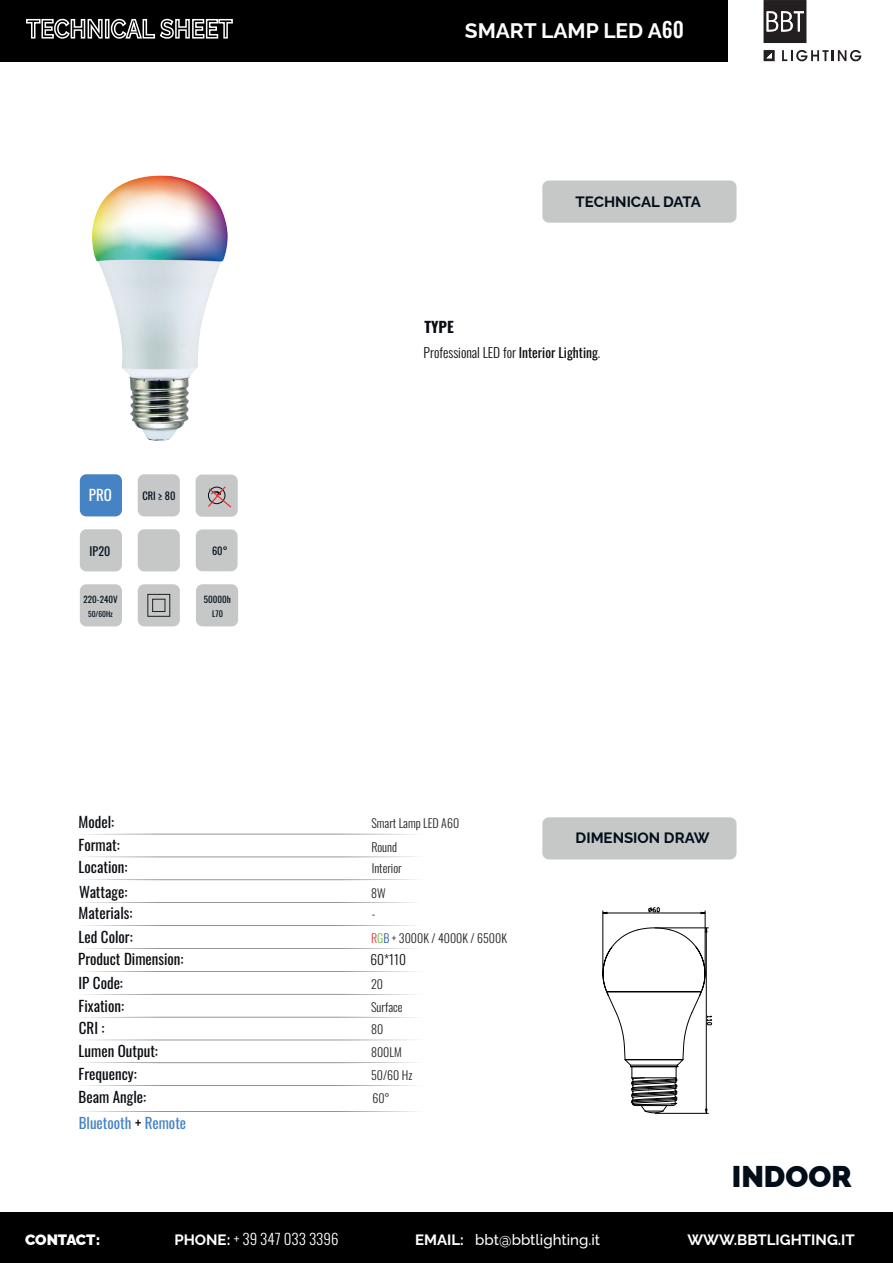
<style>
.page{position:relative;width:893px;height:1263px;background:#fff}
.page>*{position:absolute;margin:0;border:0;box-sizing:border-box;transform-origin:0 0}
.t1{font:900 30px "Raleway";color:#010e19}
.t2{font:700 21px "Raleway";color:#fff}
.t3{font:15px/23px "Oswald";color:#0a0d11}
.t4{font:700 15px "Raleway";color:#010e19}
.t5{font:500 15px "Raleway";color:#fff}
.t6{font:300 15px "Oswald";color:#fff}
.t7{font:700 15px "Raleway";color:#fff}
.t8{font:15px "Oswald";color:#4683c4}
.t9{font:900 15px "Raleway";letter-spacing:-.005em;color:#fff}
.t10{font:700 15px "Oswald";color:#0a0d11}
.t11{font:15px "Oswald";color:#fff}
.t12{font:300 13.5px "Oswald";color:#0a0d11}
.t13{font:300 12px/23.2px "Oswald";color:#231f20}
.t14{font:12px "Oswald";color:#010e19}
.t15{font:10.5px "Oswald";color:#010e19}
.t16{font:9px "Oswald";color:#010e19}
.t17{font:8.25px "Oswald";color:#010e19}
.t18{font:7.5px "Oswald";color:#010e19}
.s1{font-family:"Oswald";font-weight:500}
.s2{font-weight:400}
.s3{color:#000001}
.s4{color:#ee2d2d}
.s5{color:#65bc46}
.s6{color:#2d54a4}
.s7{font-family:"Raleway";font-weight:700}
.s8{font-weight:700}
</style>
<div class="page">
<div style="left:0;top:0;width:893px;height:61px;background:#000001"></div>
<div style="left:728px;top:0;width:165px;height:108px;background:#fff"></div>
<svg style="left:782px;top:49px;width:80px;height:13px"></svg>
<svg style="left:764px;top:50px;width:11px;height:11px"></svg>
<svg style="left:763px;top:0;width:43px;height:43px;background:#4b4848"></svg>
<svg style="left:26px;top:18px;width:77px;height:21px"></svg>
<div style="left:105px;top:19px;width:4px;height:20px;border:2px solid #fff"></div>
<svg style="left:110px;top:18px;width:123px;height:21px"></svg>
<div style="left:196px;top:529px;width:42px;height:42px;background:#c6c7c7;border-radius:7px"></div>
<div style="left:80px;top:529px;width:42px;height:42px;background:#c6c7c7;border-radius:7px"></div>
<div style="left:196px;top:475px;width:42px;height:42px;background:#c6c7c7;border-radius:7px"></div>
<svg style="left:208px;top:486px;width:24px;height:22px"></svg>
<div style="left:542px;top:180px;width:194px;height:43px;background:#c6c7c7;border-radius:7px"></div>
<div style="left:542px;top:817px;width:194px;height:42px;background:#c6c7c7;border-radius:7px"></div>
<div style="left:80px;top:474px;width:42px;height:42px;background:#4683c4;border-radius:7px"></div>
<div style="left:138px;top:474px;width:42px;height:42px;background:#c6c7c7;border-radius:7px"></div>
<div style="left:80px;top:584px;width:42px;height:42px;background:#c6c7c7;border-radius:7px"></div>
<div style="left:138px;top:529px;width:42px;height:42px;background:#c6c7c7;border-radius:7px"></div>
<svg style="left:110px;top:833px;width:280px;height:1px"></svg>
<svg style="left:84px;top:856px;width:332px;height:1px"></svg>
<svg style="left:84px;top:879px;width:332px;height:1px"></svg>
<svg style="left:83px;top:902px;width:331px;height:1px"></svg>
<svg style="left:83px;top:925px;width:331px;height:1px"></svg>
<svg style="left:83px;top:948px;width:331px;height:1px"></svg>
<svg style="left:83px;top:971px;width:333px;height:1px"></svg>
<svg style="left:83px;top:994px;width:333px;height:1px"></svg>
<svg style="left:83px;top:1017px;width:333px;height:1px"></svg>
<svg style="left:86px;top:1039px;width:327px;height:1px"></svg>
<svg style="left:83px;top:1062px;width:333px;height:1px"></svg>
<svg style="left:83px;top:1085px;width:333px;height:1px"></svg>
<svg style="left:83px;top:1111px;width:333px;height:1px"></svg>
<div style="left:138px;top:584px;width:42px;height:42px;background:#c6c7c7;border-radius:7px"></div>
<div style="left:196px;top:584px;width:42px;height:42px;background:#c6c7c7;border-radius:7px"></div>
<div style="left:147px;top:594px;width:23px;height:23px;border:1px solid #231f20"></div>
<div style="left:152px;top:599px;width:13px;height:13px;border:1px solid #231f20"></div>
<div style="left:0;top:1212px;width:135px;height:51px;background:#000001"></div>
<div style="left:133px;top:1212px;width:760px;height:51px;background:#000001"></div>
<hr style="left:705px;top:911px;width:1px;height:62px;background:#000001">
<hr style="left:603px;top:911px;width:1px;height:62px;background:#000001">
<hr style="left:607px;top:913px;width:94px;height:1px;background:#000001">
<svg style="left:649px;top:907px;width:10px;height:5px"></svg>
<svg style="left:603px;top:927px;width:109px;height:187px"></svg>
<img style="left:92px;top:175px;width:136px;height:266px">
<h2 class="t2" style="left:465px;top:14px;width:221px">SMART LAMP LED A<span class="s1">60</span></h2>
<p class="t4" style="left:576px;top:189px;width:127px">TECHNICAL DATA</p>
<p class="t11" style="left:89px;top:482px;width:25px">PRO</p>
<p class="t15" style="left:142px;top:486px;width:35px">CRI ≥ 80</p>
<p class="t14" style="left:90px;top:540px;width:22px">IP20</p>
<p class="t15" style="left:212px;top:541px;width:17px">60°</p>
<p class="t16" style="left:84px;top:591px;width:35px">220-240V</p>
<p class="t18" style="left:88px;top:607px;width:26px">50/60Hz</p>
<p class="t16" style="left:204px;top:591px;width:28px">50000h</p>
<p class="t17" style="left:212px;top:606px;width:12px">L70</p>
<p class="t10" style="left:424px;top:314px;width:31px">TYPE</p>
<p class="t12" style="left:424px;top:341px;width:178px">Professional LED for <span class="s2">Interior Lighting</span>.</p>
<p class="t3" style="left:79px;top:809px;width:37px">Model:</p>
<p class="t13" style="left:371px;top:811px;width:89px">Smart Lamp LED A60</p>
<p class="t3" style="left:79px;top:831px;width:43px">Format:</p>
<p class="t13" style="left:371px;top:834px;width:27px">Round</p>
<p class="t3" style="left:79px;top:854px;width:50px">Location:</p>
<p class="t3" style="left:79px;top:879px;width:50px">Wattage:</p>
<p class="t3" style="left:79px;top:900px;width:55px">Materials:</p>
<p class="t3" style="left:79px;top:924px;width:56px">Led Color:</p>
<p class="t3" style="left:78px;top:946px;width:107px">Product Dimension:</p>
<p class="t3" style="left:79px;top:970px;width:46px">IP Code:</p>
<p class="t3" style="left:79px;top:993px;width:47px">Fixation:</p>
<p class="t3" style="left:79px;top:1038px;width:81px">Lumen Output:<br>Frequency:<br>Beam Angle:</p>
<p class="t3" style="left:79px;top:1015px;width:27px">CRI :</p>
<p class="t8" style="left:79px;top:1110px;width:109px">Bluetooth <span class="s3">+</span> Remote</p>
<p class="t13" style="left:372px;top:856px;width:32px">Interior</p>
<p class="t13" style="left:371px;top:881px;width:16px">8W</p>
<p class="t13" style="left:372px;top:902px;width:5px">-</p>
<p class="t13" style="left:371px;top:925px;width:137px"><span class="s4">R</span><span class="s5">G</span><span class="s6">B</span> + 3000K / 4000K / 6500K</p>
<p class="t12" style="left:370px;top:948px;width:37px">60*110</p>
<p class="t13" style="left:371px;top:971px;width:33px">20<br>Surface</p>
<p class="t13" style="left:371px;top:1016px;width:32px;line-height:23.7px">80<br>800LM</p>
<p class="t13" style="left:371px;top:1062px;width:43px">50/60 Hz</p>
<p class="t13" style="left:372px;top:1086px;width:19px">60°</p>
<p class="t4" style="left:576px;top:825px;width:136px">DIMENSION DRAW</p>
<h1 class="t1" style="left:732px;top:1153px;width:121px">INDOOR</h1>
<p class="t9" style="left:25px;top:1227px;width:77px">CONTACT:</p>
<p class="t6" style="left:174px;top:1225px;width:166px"><span class="s7">PHONE:</span> + 39 347 033 3396</p>
<p class="t5" style="left:415px;top:1227px;width:187px"><span class="s8">EMAIL:</span> bbt@bbtlighting.it</p>
<p class="t7" style="left:687px;top:1227px;width:169px">WWW.BBTLIGHTING.IT</p>
</div>
